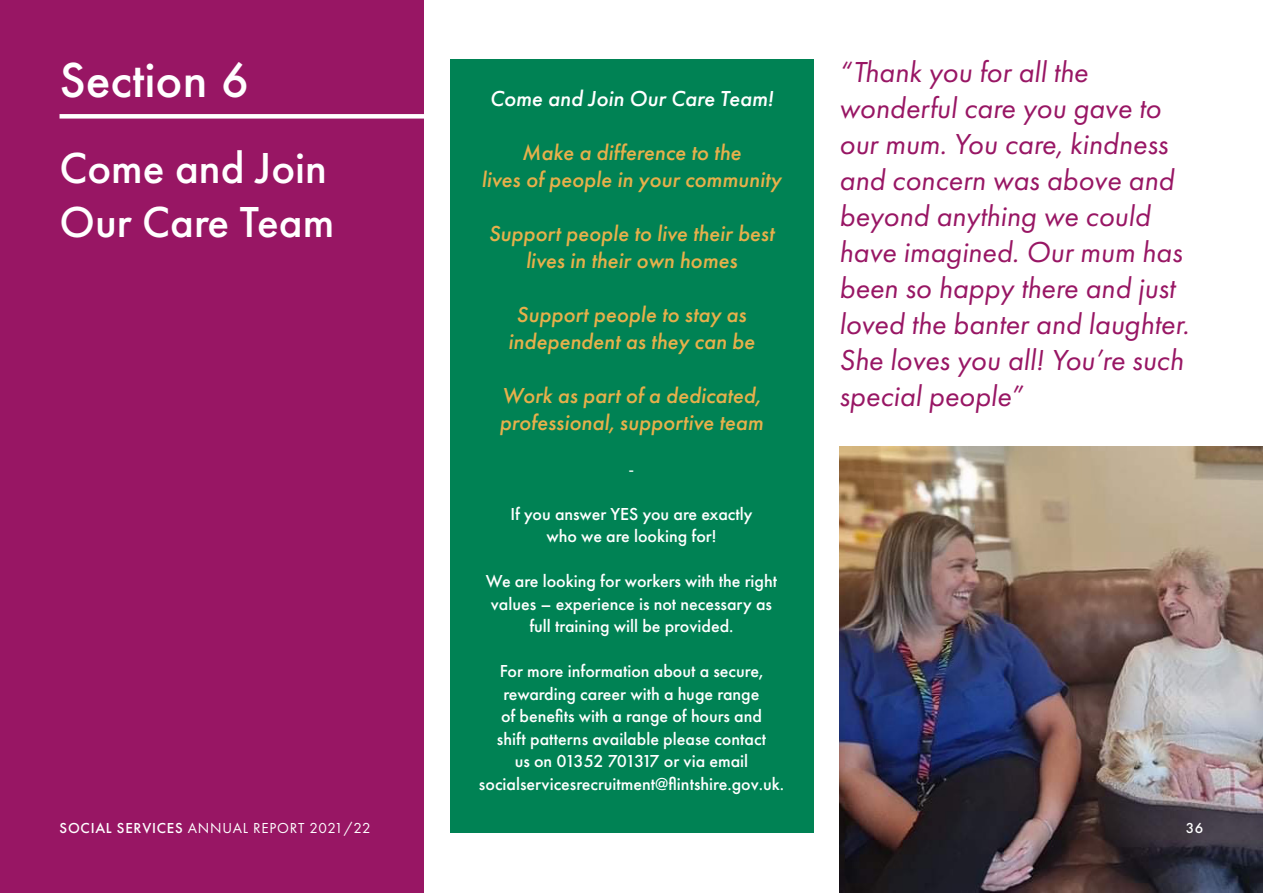
<style>
.page{position:relative;width:1263px;height:893px;background:#fff}
.page>*{position:absolute;margin:0;border:0;box-sizing:border-box;transform-origin:0 0}
.t1{font:500 45px/54px "Futura PT";color:#fff}
.t2{font:500 45px "Futura";color:#fff}
.t3{font:italic 30px/36px "Futura PT";color:#981664}
.t4{font:italic 500 22.5px/27px "Futura PT";color:#e7b04b}
.t5{font:italic 500 22.5px "Futura PT";color:#fff}
.t6{font:500 18px/22.5px "Futura PT";color:#fff;text-align:center}
.t7{font:18px "Futura PT";color:#fff}
.t8{font:15px "Futura PT";letter-spacing:.05em;color:#fff}
.t9{font:500 15px "Futura PT";color:#fff}
.s1{font-weight:500}
</style>
<div class="page">
<img style="left:839px;top:446px;width:424px;height:447px">
<div style="left:450px;top:60px;width:364px;height:773px;background:#008254"></div>
<div style="left:0;top:0;width:424px;height:893px;background:#981664"></div>
<div style="left:60px;top:114px;width:377px;height:5px;background:#fff"></div>
<p class="t2" style="left:60px;top:49px;width:191px">Section 6</p>
<p class="t1" style="left:60px;top:141px;width:276px">Come and Join<br>Our Care Team</p>
<p class="t5" style="left:490px;top:84px;width:285px">Come and Join Our Care Team!</p>
<p class="t4" style="left:522px;top:139px;width:221px">Make a difference to the</p>
<p class="t4" style="left:481px;top:166px;width:301px">lives of people in your community</p>
<p class="t4" style="left:489px;top:220px;width:287px">Support people to live their best</p>
<p class="t4" style="left:526px;top:247px;width:213px">lives in their own homes</p>
<p class="t4" style="left:517px;top:301px;width:231px">Support people to stay as</p>
<p class="t4" style="left:508px;top:328px;width:248px">independent as they can be</p>
<p class="t4" style="left:500px;top:382px;width:265px">Work as part of a dedicated, professional, supportive team</p>
<p class="t7" style="left:629px;top:458px;width:7px">-</p>
<p class="t6" style="left:510px;top:503px;width:243px">If you answer YES you are exactly who we are looking for!</p>
<p class="t6" style="left:486px;top:570px;width:293px">We are looking for workers with the right values – experience is not necessary as full training will be provided.</p>
<p class="t6" style="left:479px;top:660px;width:307px">For more information about a secure, rewarding career with a huge range<br>of benefits with a range of hours and<br>shift patterns available please contact<br>us on 01352 701317 or via email socialservicesrecruitment@flintshire.gov.uk.</p>
<p class="t3" style="left:839px;top:54px;width:352px">“Thank you for all the wonderful care you gave to our mum. You care, kindness and concern was above and beyond anything we could have imagined. Our mum has been so happy there and just loved the banter and laughter.<br>She loves you all! You’re such special people”</p>
<p class="t8" style="left:60px;top:819px;width:313px"><span class="s1">SOCIAL SERVICES</span> ANNUAL REPORT 2021/22</p>
<p class="t9" style="left:1186px;top:818px;width:19px">36</p>
</div>
